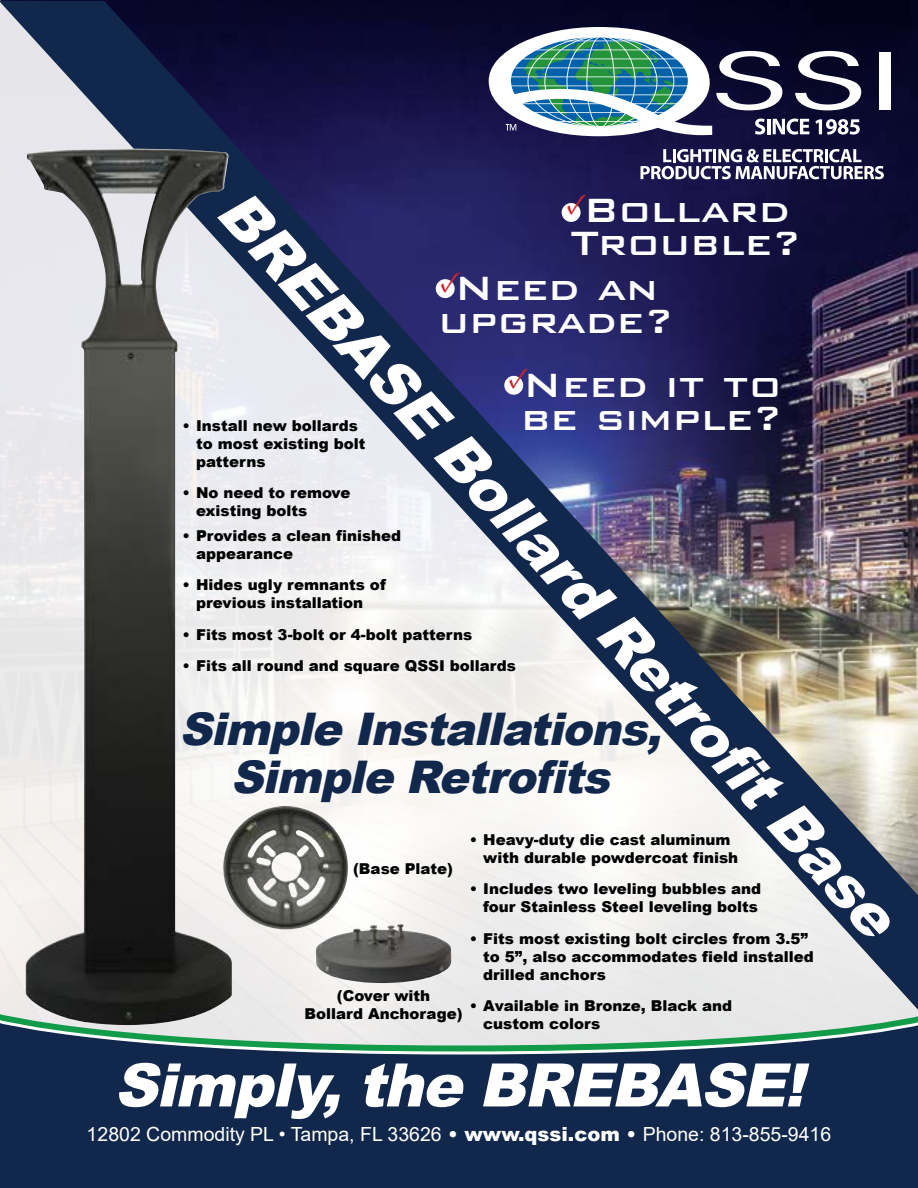
<style>
.page{position:relative;width:918px;height:1188px;background:#fff}
.page>*{position:absolute;margin:0;border:0;box-sizing:border-box;transform-origin:0 0}
.t1{font:italic 900 60px "Arial";color:#fff}
.t2{font:500 45px/33px "Bank Gothic BT";color:#fff}
.t3{font:italic 900 45px/48px "Arial";color:#11274b;text-align:center}
.t4{font:30px "Minion Pro";color:#d2232a}
.t5{font:19.5px "Arial";color:#fff}
.t6{font:900 15px/18px "Arial";color:#000101}
.s1{font-weight:900}
</style>
<div class="page">
<svg style="left:0;top:1014px;width:918px;height:6px;fill:#e8e8e9"></svg>
<svg style="left:0;top:1023px;width:918px;height:165px;fill:#11274b"></svg>
<img style="left:0;top:1px;width:918px;height:1008px">
<img style="left:25px;top:149px;width:207px;height:876px">
<div style="left:880px;top:52px;width:11px;height:57px;background:#fff"></div>
<svg style="left:489px;top:27px;width:372px;height:109px"></svg>
<svg style="left:641px;top:149px;width:243px;height:30px"></svg>
<div style="left:562px;top:203px;width:19px;height:19px;background:#fff;border-radius:50%"></div>
<div style="left:436px;top:279px;width:19px;height:19px;background:#fff;border-radius:50%"></div>
<div style="left:504px;top:376px;width:19px;height:19px;background:#fff;border-radius:50%"></div>
<img style="left:316px;top:924px;width:135px;height:59px">
<img style="left:223px;top:806px;width:126px;height:124px">
<h3 class="t4" style="left:566px;top:183px;width:22px">✓</h3>
<h1 class="t1" style="left:262px;top:171px;width:981px;rotate:48deg">BREBASE Bollard Retrofi t Base</h1>
<h2 class="t2" style="left:571px;top:192px;width:233px">Bollard<br>Trouble?</h2>
<h2 class="t2" style="left:439px;top:271px;width:237px;text-align:center">Need an upgrade?</h2>
<h3 class="t4" style="left:440px;top:261px;width:22px">✓</h3>
<h3 class="t4" style="left:509px;top:357px;width:22px">✓</h3>
<h2 class="t2" style="left:521px;top:368px;width:264px">Need it to be simple?</h2>
<p class="t6" style="left:196px;top:416px;width:171px;text-indent:-13px">• Install new bollards to most existing bolt patterns</p>
<p class="t6" style="left:196px;top:483px;width:156px;text-indent:-13px">• No need to remove existing bolts</p>
<p class="t6" style="left:196px;top:526px;width:207px;text-indent:-13px">• Provides a clean finished appearance</p>
<p class="t6" style="left:196px;top:576px;width:191px;text-indent:-13px">• Hides ugly remnants of previous installation</p>
<p class="t6" style="left:183px;top:625px;width:291px">• Fits most 3-bolt or 4-bolt patterns</p>
<p class="t6" style="left:183px;top:657px;width:335px">• Fits all round and square QSSI bollards</p>
<h2 class="t3" style="left:179px;top:703px;width:496px">Simple Installations,<br>Simple Retrofits</h2>
<p class="t6" style="left:483px;top:830px;width:256px;text-indent:-14px">• Heavy-duty die cast aluminum with durable powdercoat finish</p>
<p class="t6" style="left:470px;top:879px;width:293px;text-align:right">• Includes two leveling bubbles and four Stainless Steel leveling bolts</p>
<p class="t6" style="left:483px;top:929px;width:332px;text-indent:-14px">• Fits most existing bolt circles from 3.5” to 5”, also accommodates field installed drilled anchors</p>
<p class="t6" style="left:483px;top:996px;width:250px;text-indent:-14px">• Available in Bronze, Black and custom colors</p>
<p class="t6" style="left:353px;top:859px;width:101px">(Base Plate)</p>
<p class="t6" style="left:304px;top:986px;width:160px;text-align:center">(Cover with<br>Bollard Anchorage)</p>
<h1 class="t1" style="left:114px;top:1041px;width:709px">Simply,the BREBASE!</h1>
<h3 class="t5" style="left:87px;top:1120px;width:746px">12802 Commodity PL • Tampa, FL 33626 <span class="s1">• www.qssi.com •</span> Phone: 813-855-9416</h3>
</div>
